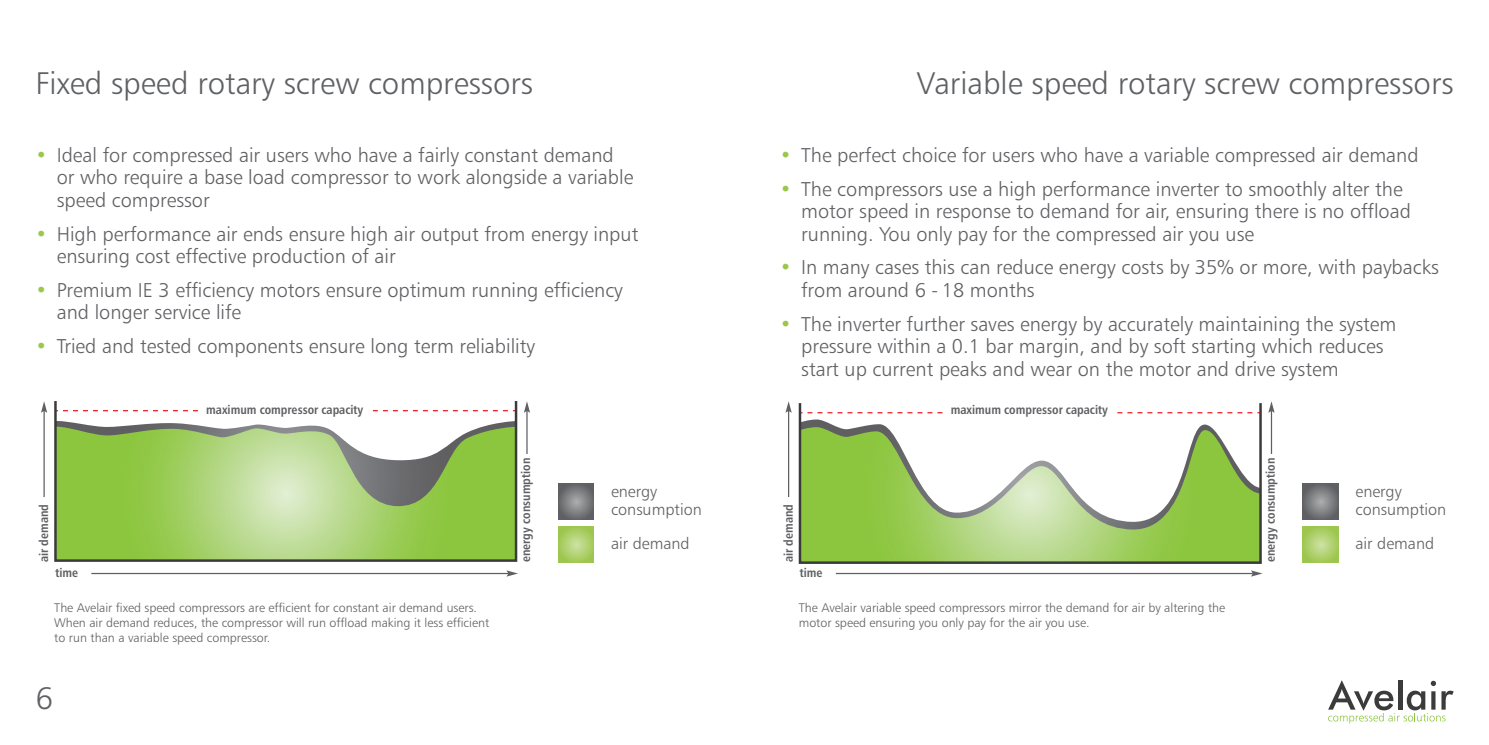
<style>
.page{position:relative;width:1489px;height:745px;background:#fff}
.page>*{position:absolute;margin:0;border:0;box-sizing:border-box;transform-origin:0 0}
.t1{font:31.25px "Humanist 777 BT Light B";color:#5f6063}
.t2{font:20px/22.5px "Humanist 777 BT Light B";color:#5f6063}
.t3{font:16.25px/17.5px "Humanist 777 BT Light B";color:#5f6063}
.t4{font:12.5px/15px "Humanist 777 BT Light B";color:#5f6063}
.t5{font:12.5px "Humanist 777 BT Bold Condensed B";color:#5f6063}
.s1{color:#9dc64e}
</style>
<div class="page">
<svg style="left:1328px;top:680px;width:125px;height:43px"></svg>
<svg style="left:801px;top:412px;width:457px;height:1px"></svg>
<svg style="left:801px;top:419px;width:410px;height:8px"></svg>
<img style="left:801px;top:427px;width:457px;height:133px">
<div style="left:798px;top:401px;width:463px;height:162px;border:2px solid #3b3b3b"></div>
<div style="left:944px;top:402px;width:170px;height:17px;background:#fff"></div>
<hr style="left:835px;top:572px;width:417px;height:1px;background:#5f6063">
<svg style="left:1250px;top:570px;width:12px;height:6px"></svg>
<hr style="left:788px;top:410px;width:1px;height:86px;background:#5f6063">
<svg style="left:785px;top:401px;width:6px;height:11px"></svg>
<hr style="left:1270px;top:410px;width:1px;height:43px;background:#5f6063">
<svg style="left:1268px;top:401px;width:6px;height:11px"></svg>
<svg style="left:1302px;top:483px;width:36px;height:36px"></svg>
<svg style="left:1302px;top:526px;width:36px;height:35px"></svg>
<svg style="left:57px;top:410px;width:457px;height:1px"></svg>
<svg style="left:57px;top:421px;width:457px;height:5px"></svg>
<img style="left:57px;top:426px;width:457px;height:132px">
<div style="left:54px;top:399px;width:463px;height:162px;border:2px solid #3b3b3b"></div>
<div style="left:200px;top:402px;width:170px;height:17px;background:#fff"></div>
<hr style="left:91px;top:572px;width:417px;height:1px;background:#5f6063">
<svg style="left:506px;top:570px;width:12px;height:6px"></svg>
<hr style="left:43px;top:410px;width:2px;height:86px;background:#5f6063">
<svg style="left:41px;top:401px;width:6px;height:11px"></svg>
<hr style="left:526px;top:410px;width:1px;height:43px;background:#5f6063">
<svg style="left:524px;top:401px;width:6px;height:11px"></svg>
<svg style="left:558px;top:483px;width:36px;height:36px"></svg>
<svg style="left:558px;top:526px;width:36px;height:35px"></svg>
<h1 class="t1" style="left:35px;top:71px;width:499px">Fixed speed rotary screw compressors</h1>
<h1 class="t1" style="left:916px;top:71px;width:538px">Variable speed rotary screw compressors</h1>
<p class="t2" style="left:57px;top:145px;width:578px;text-indent:-21px"><span class="s1">•</span> Ideal for compressed air users who have a fairly constant demand or who require a base load compressor to work alongside a variable speed compressor</p>
<p class="t2" style="left:57px;top:224px;width:583px;text-indent:-21px"><span class="s1">•</span> High performance air ends ensure high air output from energy input ensuring cost effective production of air</p>
<p class="t2" style="left:57px;top:280px;width:567px;text-indent:-21px"><span class="s1">•</span> Premium IE 3 efficiency motors ensure optimum running efficiency and longer service life</p>
<p class="t2" style="left:35px;top:336px;width:501px"><span class="s1">•</span> Tried and tested components ensure long term reliability</p>
<p class="t2" style="left:780px;top:145px;width:640px"><span class="s1">•</span> The perfect choice for users who have a variable compressed air demand</p>
<p class="t2" style="left:801px;top:179px;width:611px;text-indent:-21px"><span class="s1">•</span> The compressors use a high performance inverter to smoothly alter the motor speed in response to demand for air, ensuring there is no offload running. You only pay for the compressed air you use</p>
<p class="t2" style="left:801px;top:257px;width:639px;text-indent:-21px"><span class="s1">•</span> In many cases this can reduce energy costs by 35% or more, with paybacks from around 6 - 18 months</p>
<p class="t2" style="left:801px;top:314px;width:596px;text-indent:-21px"><span class="s1">•</span> The inverter further saves energy by accurately maintaining the system pressure within a 0.1 bar margin, and by soft starting which reduces start up current peaks and wear on the motor and drive system</p>
<p class="t5" style="left:206px;top:404px;width:159px">maximum compressor capacity</p>
<p class="t5" style="left:950px;top:404px;width:159px">maximum compressor capacity</p>
<p class="t5" style="left:39px;top:561px;width:60px;rotate:-90deg">air demand</p>
<p class="t5" style="left:521px;top:561px;width:106px;rotate:-90deg">energy consumption</p>
<p class="t3" style="left:611px;top:483px;width:92px">energy consumption</p>
<p class="t3" style="left:611px;top:535px;width:80px">air demand</p>
<p class="t5" style="left:783px;top:561px;width:60px;rotate:-90deg">air demand</p>
<p class="t5" style="left:1265px;top:561px;width:106px;rotate:-90deg">energy consumption</p>
<p class="t3" style="left:1355px;top:483px;width:92px">energy consumption</p>
<p class="t3" style="left:1355px;top:535px;width:80px">air demand</p>
<p class="t5" style="left:55px;top:567px;width:24px">time</p>
<p class="t5" style="left:799px;top:567px;width:24px">time</p>
<p class="t4" style="left:54px;top:601px;width:436px">The Avelair fixed speed compressors are efficient for constant air demand users.<br>When air demand reduces, the compressor will run offload making it less efficient to run than a variable speed compressor.</p>
<p class="t4" style="left:798px;top:601px;width:428px">The Avelair variable speed compressors mirror the demand for air by altering the motor speed ensuring you only pay for the air you use.</p>
<h1 class="t1" style="left:35px;top:685px;width:19px">6</h1>
</div>
